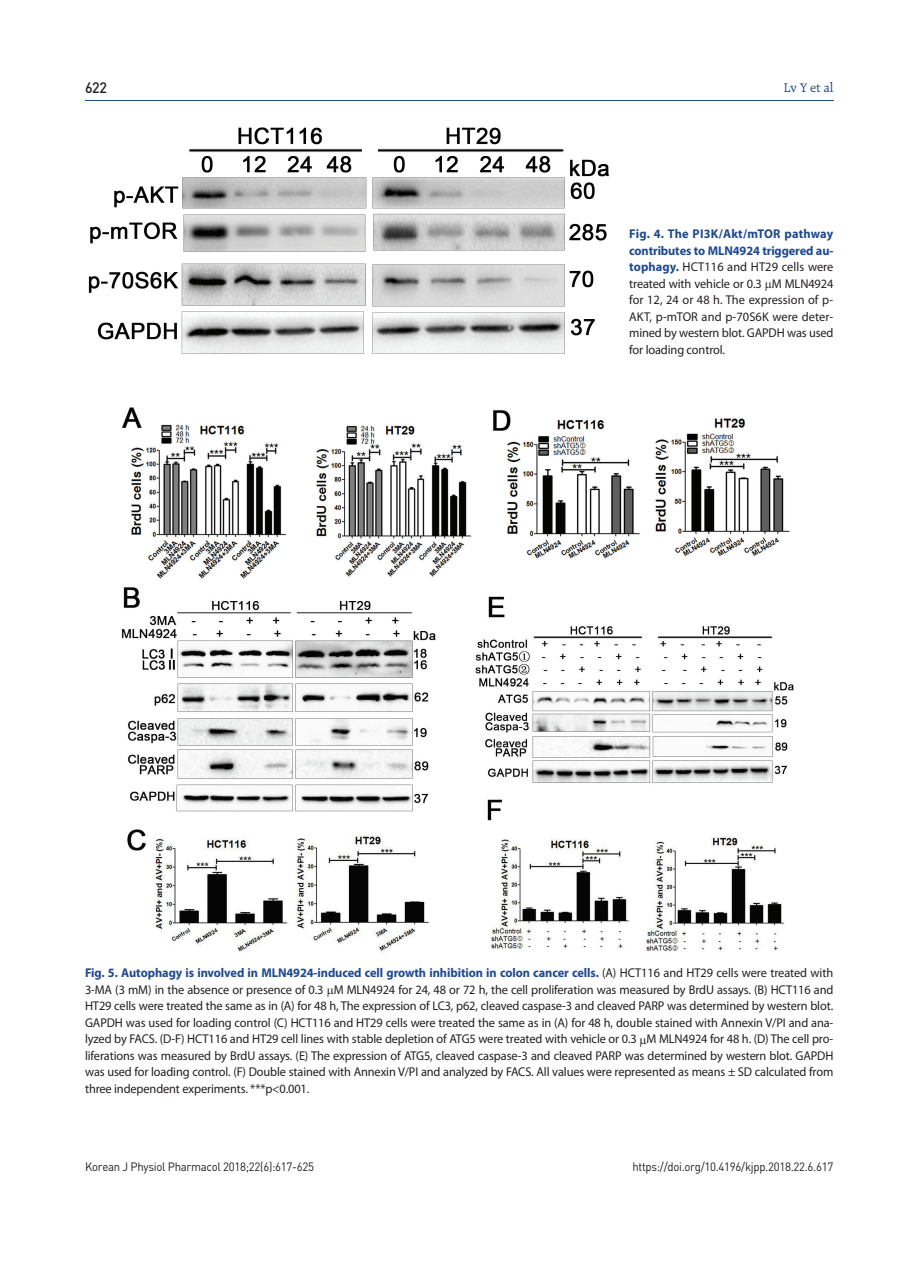
<style>
.page{position:relative;width:918px;height:1263px;background:#fff}
.page>*{position:absolute;margin:0;border:0;box-sizing:border-box;transform-origin:0 0}
.t1{font:15px "Dinmed";color:#231f20;scale:.95 1}
.t2{font:13.5px "Raleigh BT";color:#204a8e}
.t3{font:12.75px/16.5px "Myriad Pro";letter-spacing:-.01em;color:#231f20;text-align:justify}
.t4{font:12px "Dinreg";letter-spacing:-.025em;color:#231f20;scale:.95 1}
.s1{font-weight:700;color:#204a8e}
</style>
<div class="page">
<hr style="left:85px;top:100px;width:748px;height:1px;background:#204a8e">
<img style="left:88px;top:127px;width:521px;height:227px">
<img style="left:121px;top:407px;width:673px;height:546px">
<p class="t1" style="left:85px;top:79px;width:25px">622</p>
<p class="t2" style="left:784px;top:82px;width:51px">Lv Y et al</p>
<p class="t3" style="left:629px;top:227px;width:206px"><span class="s1">Fig. 4. The PI3K/Akt/mTOR pathway contributes to MLN4924 triggered au&shy;tophagy.</span> HCT116 and HT29 cells were treated with vehicle or 0.3 M MLN4924 for 12, 24 or 48 h. The expression of p-AKT, p-mTOR and p-70S6K were deter&shy;mined by western blot. GAPDH was used for loading control.</p>
<p class="t3" style="left:85px;top:966px;width:750px"><span class="s1">Fig. 5. Autophagy is involved in MLN4924-induced cell growth inhibition in colon cancer cells.</span> (A) HCT116 and HT29 cells were treated with 3-MA (3 mM) in the absence or presence of 0.3 M MLN4924 for 24, 48 or 72 h, the cell proliferation was measured by BrdU assays. (B) HCT116 and HT29 cells were treated the same as in (A) for 48 h, The expression of LC3, p62, cleaved caspase-3 and cleaved PARP was determined by western blot.<br>GAPDH was used for loading control (C) HCT116 and HT29 cells were treated the same as in (A) for 48 h, double stained with Annexin V/PI and ana&shy;lyzed by FACS. (D-F) HCT116 and HT29 cell lines with stable depletion of ATG5 were treated with vehicle or 0.3 M MLN4924 for 48 h. (D) The cell pro&shy;liferations was measured by BrdU assays. (E) The expression of ATG5, cleaved caspase-3 and cleaved PARP was determined by western blot. GAPDH was used for loading control. (F) Double stained with Annexin V/PI and analyzed by FACS. All values were represented as means ± SD calculated from three independent experiments. ***p&lt;0.001.</p>
<p class="t4" style="left:85px;top:1163px;width:243px">Korean J Physiol Pharmacol 2018;22(6):617-625</p>
<p class="t4" style="left:632px;top:1163px;width:213px">https://doi.org/10.4196/kjpp.2018.22.6.617</p>
</div>
